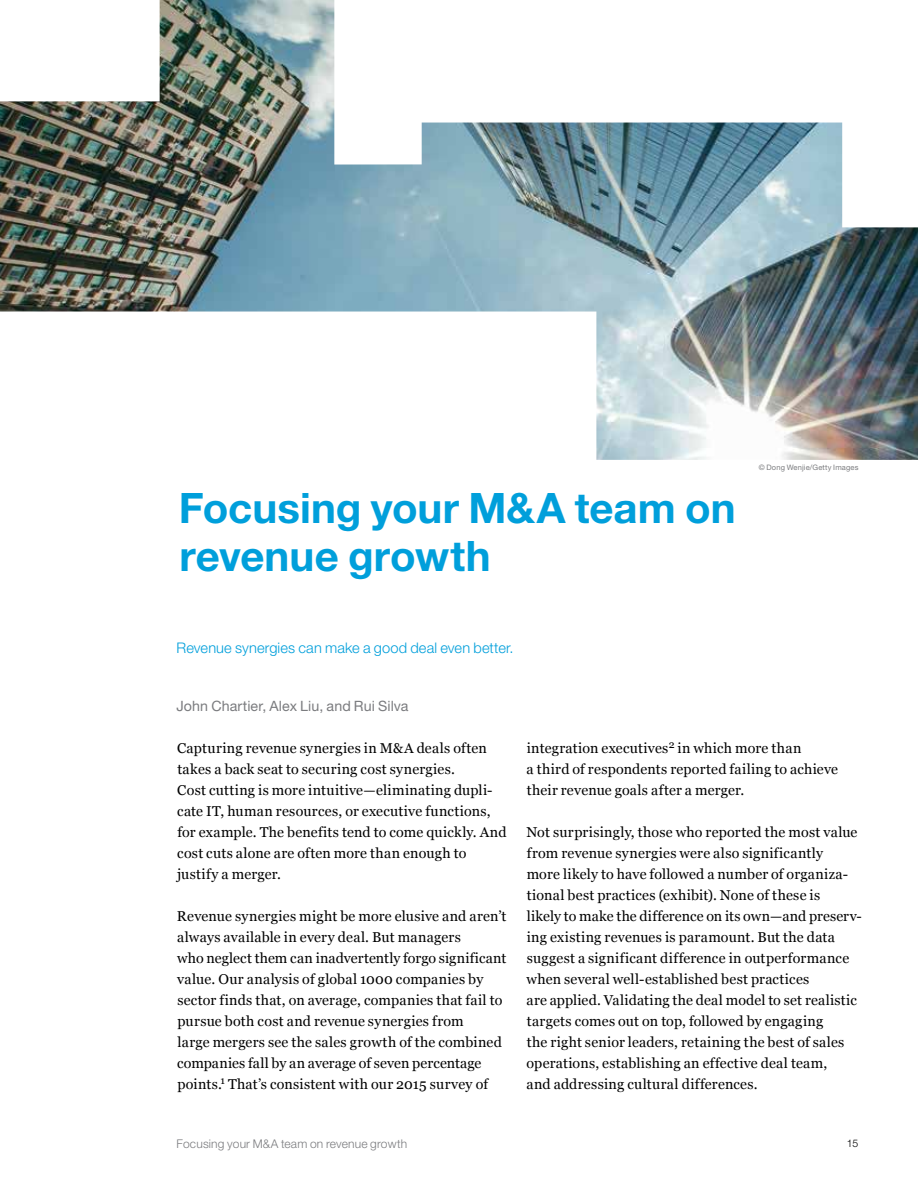
<style>
.page{position:relative;width:918px;height:1188px;background:#fff}
.page>*{position:absolute;margin:0;border:0;box-sizing:border-box;transform-origin:0 0}
.t1{font:700 42px/48px "Helvetica Neue LT Std";color:#009fdb}
.t2{font:300 14.7px "Helvetica Neue LT Std";letter-spacing:.01em;color:#009fdb}
.t3{font:14.25px/21px "Georgia";letter-spacing:.015em;color:#000}
.t4{font:14.25px "Helvetica Neue LT Std";letter-spacing:.005em;color:#7b7c7f}
.t5{font:300 12px "Helvetica Neue LT Std";letter-spacing:.015em;color:#7b7c7f}
.t6{font:300 10.5px "Helvetica Neue LT Std";color:#000}
.t7{font:7.5px "Helvetica Neue LT Std";letter-spacing:.025em;color:#7b7c7f}
</style>
<div class="page">
<img style="left:0;top:0;width:918px;height:460px">
<h1 class="t1" style="left:179px;top:484px;width:559px">Focusing your M&amp;A team on revenue growth</h1>
<p class="t2" style="left:177px;top:639px;width:339px">Revenue synergies can make a good deal even better.</p>
<p class="t4" style="left:177px;top:697px;width:234px">John Chartier, Alex Liu, and Rui Silva</p>
<p class="t7" style="left:759px;top:463px;width:101px">© Dong Wenjie/Getty Images</p>
<p class="t3" style="left:177px;top:737px;width:331px">Capturing revenue synergies in M&amp;A deals often takes a back seat to securing cost synergies.<br>Cost cutting is more intuitive—eliminating dupli&shy;cate IT, human resources, or executive functions, for example. The benefits tend to come quickly. And cost cuts alone are often more than enough to justify a merger.</p>
<p class="t3" style="left:177px;top:905px;width:331px">Revenue synergies might be more elusive and aren’t always available in every deal. But managers<br>who neglect them can inadvertently forgo significant value. Our analysis of global 1000 companies by sector finds that, on average, companies that fail to pursue both cost and revenue synergies from<br>large mergers see the sales growth of the combined companies fall by an average of seven percentage points.<sup>1</sup> That’s consistent with our 2015 survey of</p>
<p class="t5" style="left:177px;top:1136px;width:232px">Focusing your M&amp;A team on revenue growth</p>
<p class="t3" style="left:527px;top:737px;width:313px">integration executives<sup>2</sup> in which more than<br>a third of respondents reported failing to achieve their revenue goals after a merger.</p>
<p class="t3" style="left:526px;top:821px;width:337px">Not surprisingly, those who reported the most value from revenue synergies were also significantly<br>more likely to have followed a number of organiza&shy;tional best practices (exhibit). None of these is<br>likely to make the difference on its own—and preserv&shy;ing existing revenues is paramount. But the data suggest a significant difference in outperformance when several well-established best practices<br>are applied. Validating the deal model to set realistic targets comes out on top, followed by engaging<br>the right senior leaders, retaining the best of sales operations, establishing an effective deal team,<br>and addressing cultural differences.</p>
<p class="t6" style="left:847px;top:1137px;width:13px">15</p>
</div>
